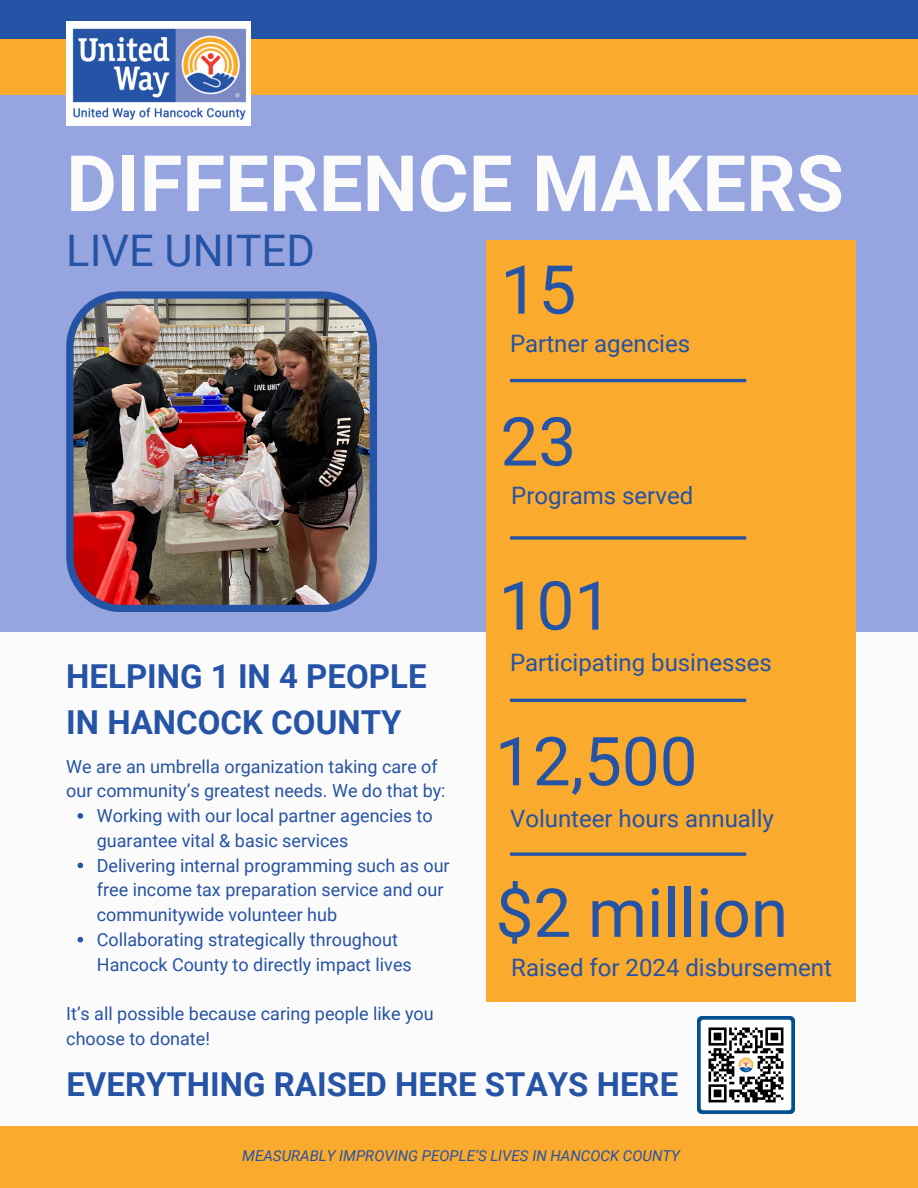
<style>
.page{position:relative;width:918px;height:1188px;background:#fcfbfb}
.page>*{position:absolute;margin:0;border:0;box-sizing:border-box;transform-origin:0 0}
.t1{font:700 78px "Roboto";color:#fcfbfb}
.t2{font:67.5px "Roboto";color:#2553a5}
.t3{font:43.5px "Roboto";color:#2553a5}
.t4{font:700 33px/46.2px "Roboto";color:#2553a5}
.t5{font:24px "Roboto";color:#2553a5}
.t6{font:18px/24.8px "Roboto";color:#2553a5}
.t7{font:italic 15px "Roboto";color:#2553a5}
</style>
<div class="page">
<div style="left:0;top:0;width:918px;height:39px;background:#2553a5"></div>
<div style="left:0;top:39px;width:918px;height:56px;background:#faaa2d"></div>
<div style="left:0;top:1126px;width:918px;height:62px;background:#faaa2d"></div>
<div style="left:0;top:95px;width:918px;height:537px;background:#96a5e0"></div>
<div style="left:487px;top:240px;width:369px;height:761px;background:#faaa2d"></div>
<img style="left:66px;top:291px;width:311px;height:321px">
<hr style="left:510px;top:379px;width:236px;height:3px;background:#2553a5">
<svg style="left:510px;top:536px;width:236px;height:4px"></svg>
<img style="left:66px;top:22px;width:185px;height:103px">
<hr style="left:510px;top:699px;width:236px;height:3px;background:#2553a5">
<svg style="left:510px;top:852px;width:236px;height:4px"></svg>
<img style="left:698px;top:1016px;width:96px;height:98px">
<svg style="left:78px;top:813px;width:5px;height:6px"></svg>
<svg style="left:78px;top:863px;width:5px;height:5px"></svg>
<svg style="left:78px;top:937px;width:5px;height:5px"></svg>
<p class="t1" style="left:66px;top:139px;width:779px">DIFFERENCE MAKERS</p>
<h5 class="t3" style="left:66px;top:226px;width:250px">LIVE UNITED</h5>
<p class="t2" style="left:501px;top:251px;width:77px">15</p>
<h2 class="t5" style="left:510px;top:329px;width:182px">Partner agencies</h2>
<h5 class="t2" style="left:500px;top:403px;width:77px">23</h5>
<h5 class="t5" style="left:511px;top:482px;width:183px">Programs served</h5>
<h5 class="t4" style="left:66px;top:653px;width:362px">HELPING 1 IN 4 PEOPLE<br>IN HANCOCK COUNTY</h5>
<h2 class="t6" style="left:66px;top:754px;width:381px">We are an umbrella organization taking care of our community’s greatest needs. We do that by:</h2>
<h5 class="t6" style="left:97px;top:804px;width:337px">Working with our local partner agencies to guarantee vital &amp; basic services</h5>
<h4 class="t6" style="left:97px;top:853px;width:354px">Delivering internal programming such as our free income tax preparation service and our communitywide volunteer hub</h4>
<p class="t6" style="left:97px;top:927px;width:316px">Collaborating strategically throughout<br>Hancock County to directly impact lives</p>
<p class="t6" style="left:66px;top:1002px;width:369px">It’s all possible because caring people like you choose to donate!</p>
<p class="t2" style="left:499px;top:567px;width:115px">101</p>
<h2 class="t5" style="left:510px;top:649px;width:263px">Participating businesses</h2>
<p class="t2" style="left:495px;top:723px;width:204px">12,500</p>
<h6 class="t5" style="left:510px;top:805px;width:265px">Volunteer hours annually</h6>
<p class="t2" style="left:496px;top:874px;width:294px">$2 million</p>
<h4 class="t5" style="left:511px;top:954px;width:322px">Raised for 2024 disbursement</h4>
<p class="t4" style="left:66px;top:1061px;width:613px">EVERYTHING RAISED HERE STAYS HERE</p>
<p class="t7" style="left:242px;top:1148px;width:439px">MEASURABLY IMPROVING PEOPLE’S LIVES IN HANCOCK COUNTY</p>
</div>
